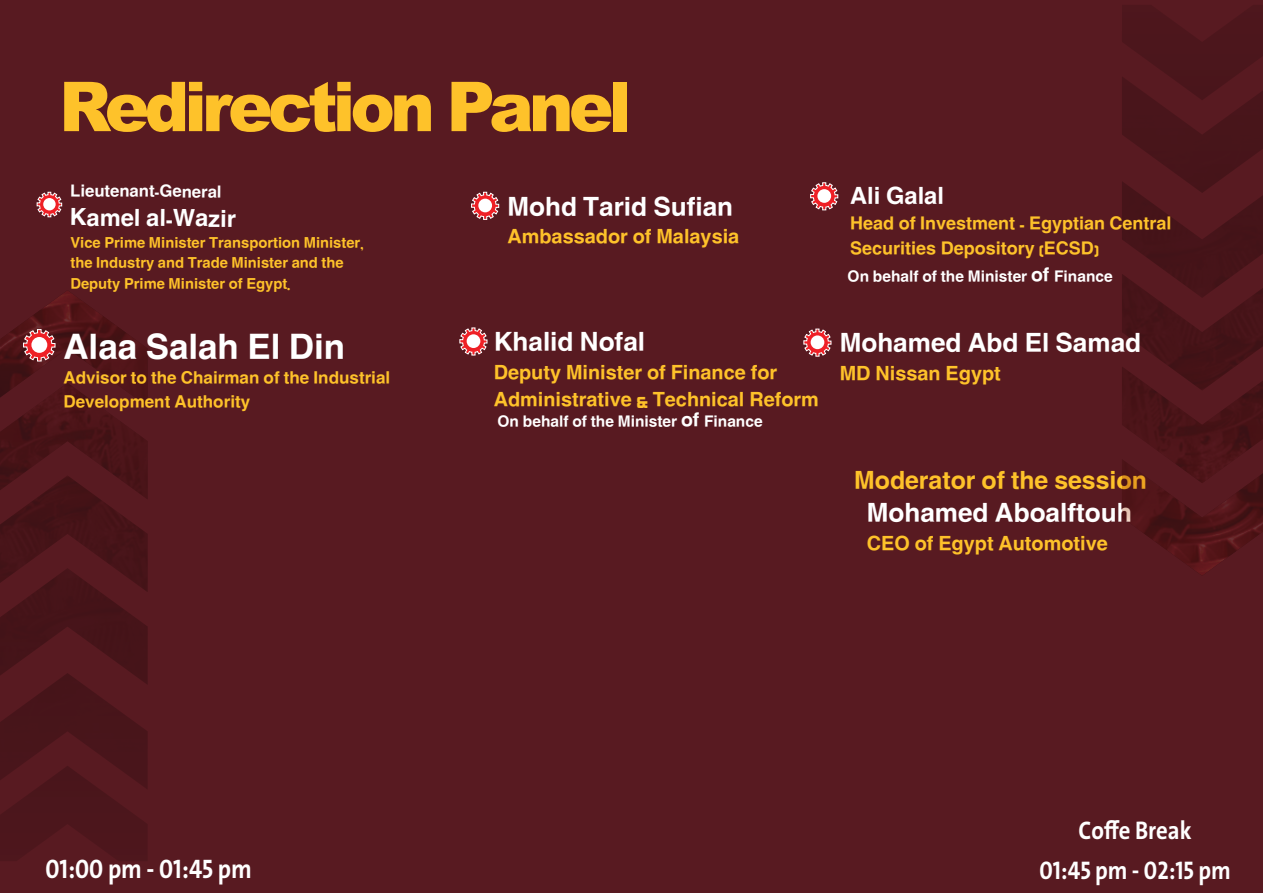
<style>
.page{position:relative;width:1263px;height:893px;background:#581a21}
.page>*{position:absolute;margin:0;border:0;box-sizing:border-box;transform-origin:0 0}
.t1{font:68.85px "Arial MT Black";letter-spacing:-.07em;color:#fec22a}
.t2{font:40.2px "Hacen Extender X4 Deeper";color:#fff}
.t3{font:30px "Hacen Extender X4 Deeper";color:#fff}
.t4{font:28.5px "Hacen Extender X4 Deeper";color:#fec22a}
.t5{font:27.15px "Hacen Extender X4 Deeper";color:#fff}
.t6{font:700 27px "Bahij The Sans Arabic";color:#fff;scale:.89 1}
.t7{font:700 25.65px "Bahij The Sans Arabic";color:#fff;scale:.89 1}
.t8{font:22.8px/27.5px "Hacen Extender X4 Deeper";color:#fec22a}
.t9{font:20.7px/24.9px "Hacen Extender X4 Deeper";color:#fec22a}
.t10{font:19.65px/23.5px "Hacen Extender X4 Deeper";color:#fec22a}
.t11{font:19.2px "Hacen Extender X4 Deeper";color:#fff}
.t12{font:17.85px "Hacen Extender X4 Deeper";color:#fff}
.t13{font:16.95px/20.4px "Hacen Extender X4 Deeper";color:#fec22a}
.s1{font-size:22.2px}
</style>
<div class="page">
<svg style="left:471px;top:192px;width:28px;height:28px"></svg>
<div style="left:478px;top:199px;width:14px;height:13px;background:#fff;border-radius:50%"></div>
<svg style="left:460px;top:328px;width:27px;height:27px"></svg>
<div style="left:467px;top:334px;width:13px;height:14px;background:#fff;border-radius:50%"></div>
<svg style="left:1122px;top:12px;width:141px;height:447px"></svg>
<img style="left:1122px;top:459px;width:141px;height:116px">
<svg style="left:803px;top:329px;width:28px;height:27px"></svg>
<div style="left:811px;top:335px;width:13px;height:14px;background:#fff;border-radius:50%"></div>
<svg style="left:37px;top:192px;width:25px;height:25px"></svg>
<div style="left:43px;top:198px;width:13px;height:12px;background:#fff;border-radius:50%"></div>
<svg style="left:810px;top:182px;width:28px;height:28px"></svg>
<div style="left:817px;top:189px;width:14px;height:14px;background:#fff;border-radius:50%"></div>
<svg style="left:0;top:291px;width:148px;height:564px"></svg>
<div style="left:31px;top:337px;width:16px;height:16px;background:#fff;border-radius:50%"></div>
<p class="t1" style="left:59px;top:63px;width:573px">Redirection Panel</p>
<p class="t11" style="left:70px;top:180px;width:153px">Lieutenant-General</p>
<p class="t5" style="left:70px;top:201px;width:168px;rotate:1deg">Kamel al-Wazir</p>
<p class="t13" style="left:70px;top:233px;width:295px">Vice Prime Minister Transportion Minister, the Industry and Trade Minister and the<br>Deputy Prime Minister of Egypt.</p>
<p class="t2" style="left:63px;top:324px;width:283px">Alaa Salah El Din</p>
<p class="t10" style="left:63px;top:367px;width:328px">Advisor to the Chairman of the Industrial<br>Development Authority</p>
<p class="t3" style="left:507px;top:190px;width:227px">Mohd Tarid Sufian</p>
<p class="t8" style="left:507px;top:223px;width:233px">Ambassador of Malaysia</p>
<p class="t3" style="left:494px;top:325px;width:153px">Khalid Nofal</p>
<p class="t8" style="left:494px;top:359px;width:327px">Deputy Minister of Finance for<br>Administrative &amp; Technical Reform</p>
<p class="t12" style="left:498px;top:411px;width:267px">On behalf of the Minister <span class="s1">of</span> Finance</p>
<p class="t5" style="left:850px;top:181px;width:95px">Ali Galal</p>
<p class="t9" style="left:850px;top:211px;width:323px">Head of Investment - Egyptian Central<br>Securities Depository (ECSD)</p>
<p class="t12" style="left:847px;top:266px;width:267px">On behalf of the Minister <span class="s1">of</span> Finance</p>
<p class="t3" style="left:840px;top:326px;width:303px">Mohamed Abd El Samad</p>
<p class="t8" style="left:840px;top:360px;width:163px">MD Nissan Egypt</p>
<p class="t4" style="left:854px;top:465px;width:294px">Moderator of the session</p>
<p class="t3" style="left:867px;top:496px;width:267px">Mohamed Aboalftouh</p>
<p class="t8" style="left:867px;top:530px;width:243px">CEO of Egypt Automotive</p>
<p class="t7" style="left:1078px;top:815px;width:129px">Coffe Break</p>
<p class="t6" style="left:45px;top:853px;width:233px">01:00 pm - 01:45 pm</p>
<p class="t7" style="left:1039px;top:855px;width:217px">01:45 pm - 02:15 pm</p>
</div>
